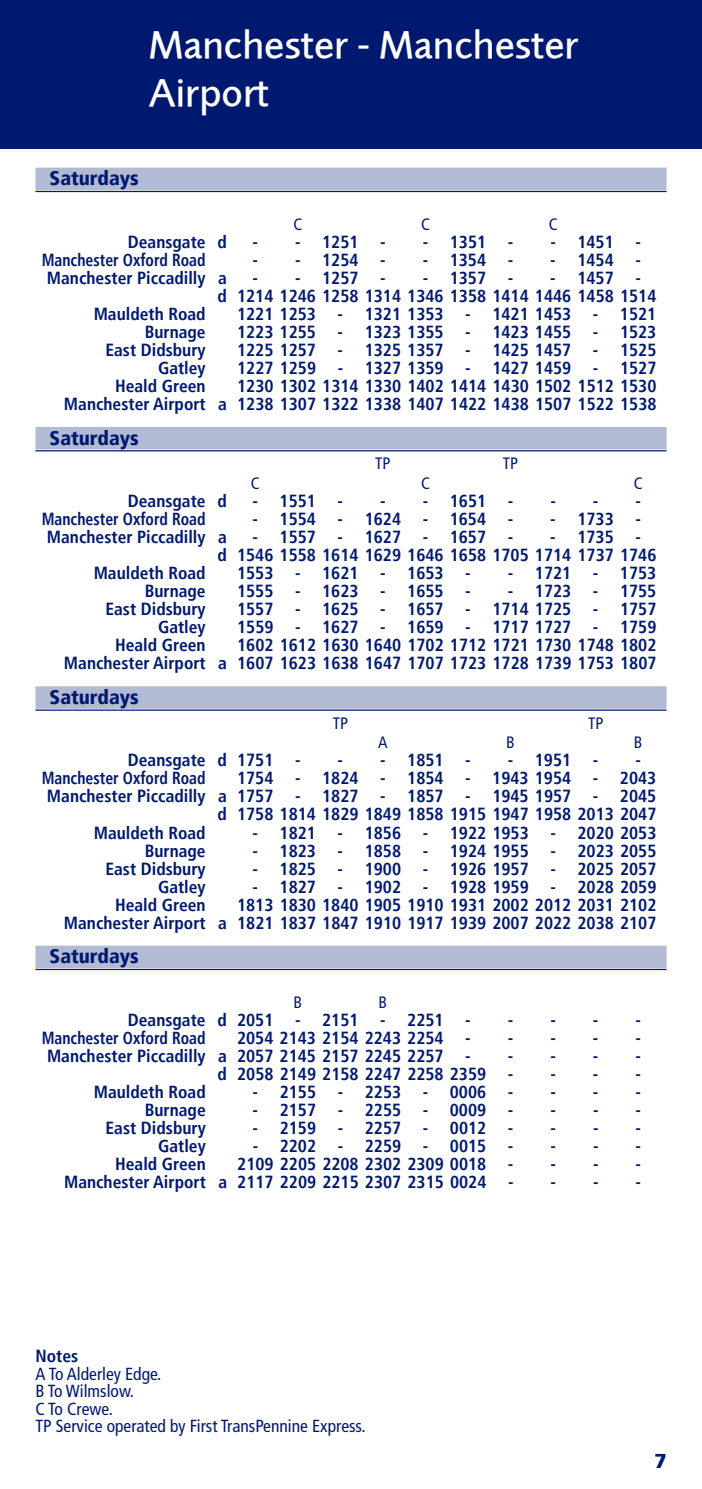
<style>
.page{position:relative;width:702px;height:1489px;background:#fff}
.page>*{position:absolute;margin:0;border:0;box-sizing:border-box;transform-origin:0 0}
.t1{font:500 40px/48px "Foundry Sans";color:#fff}
.t2{font:900 condensed 20px "Frutiger LT";color:#001970}
.t3{font:900 20px "Frutiger LT";color:#001970}
.t4{font:700 condensed 17.5px/18px "Frutiger LT";color:#001970;text-align:right}
.t5{font:condensed 17.5px/17.5px "Frutiger LT";color:#001970}
.t6{font:700 condensed 17.5px "Frutiger LT";color:#001970;scale:.9 1}
.t7{font:condensed 16.5px "Frutiger LT";color:#001970}
</style>
<div class="page">
<div style="left:0;top:0;width:702px;height:149px;background:#001970"></div>
<div style="left:35px;top:168px;width:631px;height:22px;background:#b3bad4"></div>
<hr style="left:35px;top:191px;width:631px;height:1px;background:#001970">
<div style="left:35px;top:427px;width:631px;height:22px;background:#b3bad4"></div>
<hr style="left:35px;top:450px;width:631px;height:1px;background:#001970">
<div style="left:35px;top:686px;width:631px;height:22px;background:#b3bad4"></div>
<hr style="left:35px;top:709px;width:631px;height:1px;background:#001970">
<div style="left:35px;top:945px;width:631px;height:23px;background:#b3bad4"></div>
<hr style="left:35px;top:968px;width:631px;height:2px;background:#001970">
<h1 class="t1" style="left:149px;top:20px;width:431px">Manchester - Manchester<br>Airport</h1>
<p class="t2" style="left:50px;top:166px;width:91px">Saturdays</p>
<p class="t7" style="left:293px;top:214px;width:10px">C</p>
<p class="t7" style="left:421px;top:214px;width:10px">C</p>
<p class="t7" style="left:548px;top:214px;width:10px">C</p>
<p class="t4" style="left:128px;top:233px;width:101px">Deansgate d</p>
<p class="t4" style="left:252px;top:233px;width:135px">- - 1251 -</p>
<p class="t4" style="left:422px;top:233px;width:92px">- 1351 -</p>
<p class="t4" style="left:550px;top:233px;width:92px">- 1451 -</p>
<p class="t6" style="left:42px;top:249px;width:183px">Manchester Oxford Road</p>
<p class="t4" style="left:252px;top:251px;width:135px">- - 1254 -</p>
<p class="t4" style="left:422px;top:251px;width:92px">- 1354 -</p>
<p class="t4" style="left:550px;top:251px;width:92px">- 1454 -</p>
<p class="t4" style="left:47px;top:269px;width:181px">Manchester Piccadilly a</p>
<p class="t4" style="left:252px;top:269px;width:135px">- - 1257 -</p>
<p class="t4" style="left:422px;top:269px;width:92px">- 1357 -</p>
<p class="t4" style="left:217px;top:269px;width:440px;text-align:left;text-indent:333px">- 1457 -<br>d 1214 1246 1258 1314 1346 1358 1414 1446 1458 1514</p>
<p class="t4" style="left:94px;top:305px;width:113px">Mauldeth Road</p>
<p class="t4" style="left:237px;top:305px;width:421px">1221 1253 - 1321 1353 - 1421 1453 - 1521</p>
<p class="t4" style="left:145px;top:323px;width:62px">Burnage</p>
<p class="t4" style="left:237px;top:323px;width:421px">1223 1255 - 1323 1355 - 1423 1455 - 1523</p>
<p class="t4" style="left:105px;top:341px;width:102px">East Didsbury</p>
<p class="t4" style="left:237px;top:341px;width:421px">1225 1257 - 1325 1357 - 1425 1457 - 1525</p>
<p class="t4" style="left:158px;top:359px;width:49px">Gatley</p>
<p class="t4" style="left:237px;top:359px;width:421px">1227 1259 - 1327 1359 - 1427 1459 - 1527</p>
<p class="t4" style="left:115px;top:377px;width:92px">Heald Green</p>
<p class="t4" style="left:64px;top:377px;width:594px">1230 1302 1314 1330 1402 1414 1430 1502 1512 1530<br>Manchester Airport a 1238 1307 1322 1338 1407 1422 1438 1507 1522 1538</p>
<p class="t2" style="left:50px;top:425px;width:91px">Saturdays</p>
<p class="t7" style="left:375px;top:454px;width:17px">TP</p>
<p class="t7" style="left:503px;top:454px;width:17px">TP</p>
<p class="t7" style="left:251px;top:474px;width:10px">C</p>
<p class="t7" style="left:421px;top:474px;width:10px">C</p>
<p class="t7" style="left:633px;top:474px;width:10px">C</p>
<p class="t4" style="left:128px;top:492px;width:101px">Deansgate d</p>
<p class="t4" style="left:252px;top:492px;width:92px">- 1551 -</p>
<p class="t4" style="left:380px;top:492px;width:135px">- - 1651 -</p>
<p class="t4" style="left:550px;top:492px;width:50px">- -</p>
<p class="t4" style="left:635px;top:492px;width:7px">-</p>
<p class="t6" style="left:42px;top:508px;width:183px">Manchester Oxford Road</p>
<p class="t4" style="left:252px;top:510px;width:262px">- 1554 - 1624 - 1654 -</p>
<p class="t4" style="left:550px;top:510px;width:92px">- 1733 -</p>
<p class="t4" style="left:47px;top:528px;width:181px">Manchester Piccadilly a</p>
<p class="t4" style="left:252px;top:528px;width:262px">- 1557 - 1627 - 1657 -</p>
<p class="t4" style="left:217px;top:528px;width:440px;text-align:left;text-indent:333px">- 1735 -<br>d 1546 1558 1614 1629 1646 1658 1705 1714 1737 1746</p>
<p class="t4" style="left:94px;top:564px;width:113px">Mauldeth Road</p>
<p class="t4" style="left:237px;top:564px;width:235px">1553 - 1621 - 1653 -</p>
<p class="t4" style="left:508px;top:564px;width:150px">- 1721 - 1753</p>
<p class="t4" style="left:145px;top:582px;width:62px">Burnage</p>
<p class="t4" style="left:237px;top:582px;width:235px">1555 - 1623 - 1655 -</p>
<p class="t4" style="left:508px;top:582px;width:150px">- 1723 - 1755</p>
<p class="t4" style="left:105px;top:600px;width:102px">East Didsbury</p>
<p class="t4" style="left:237px;top:600px;width:421px">1557 - 1625 - 1657 - 1714 1725 - 1757</p>
<p class="t4" style="left:158px;top:618px;width:49px">Gatley</p>
<p class="t4" style="left:237px;top:618px;width:421px">1559 - 1627 - 1659 - 1717 1727 - 1759</p>
<p class="t4" style="left:115px;top:636px;width:92px">Heald Green</p>
<p class="t4" style="left:64px;top:636px;width:594px">1602 1612 1630 1640 1702 1712 1721 1730 1748 1802<br>Manchester Airport a 1607 1623 1638 1647 1707 1723 1728 1739 1753 1807</p>
<p class="t2" style="left:50px;top:684px;width:91px">Saturdays</p>
<p class="t7" style="left:333px;top:713px;width:17px">TP</p>
<p class="t7" style="left:588px;top:713px;width:17px">TP</p>
<p class="t7" style="left:378px;top:733px;width:11px">A</p>
<p class="t7" style="left:506px;top:733px;width:10px">B</p>
<p class="t7" style="left:634px;top:733px;width:10px">B</p>
<p class="t4" style="left:128px;top:751px;width:174px">Deansgate d 1751 -</p>
<p class="t4" style="left:337px;top:751px;width:135px">- - 1851 -</p>
<p class="t4" style="left:507px;top:751px;width:92px">- 1951 -</p>
<p class="t4" style="left:635px;top:751px;width:7px">-</p>
<p class="t6" style="left:42px;top:768px;width:183px">Manchester Oxford Road</p>
<p class="t4" style="left:237px;top:769px;width:421px">1754 - 1824 - 1854 - 1943 1954 - 2043</p>
<p class="t4" style="left:47px;top:787px;width:611px">Manchester Piccadilly a 1757 - 1827 - 1857 - 1945 1957 - 2045</p>
<p class="t4" style="left:217px;top:805px;width:440px">d 1758 1814 1829 1849 1858 1915 1947 1958 2013 2047</p>
<p class="t4" style="left:94px;top:823px;width:113px">Mauldeth Road</p>
<p class="t4" style="left:252px;top:823px;width:405px">- 1821 - 1856 - 1922 1953 - 2020 2053</p>
<p class="t4" style="left:145px;top:841px;width:62px">Burnage</p>
<p class="t4" style="left:252px;top:841px;width:405px">- 1823 - 1858 - 1924 1955 - 2023 2055</p>
<p class="t4" style="left:105px;top:859px;width:102px">East Didsbury</p>
<p class="t4" style="left:252px;top:859px;width:405px">- 1825 - 1900 - 1926 1957 - 2025 2057</p>
<p class="t4" style="left:158px;top:877px;width:49px">Gatley</p>
<p class="t4" style="left:252px;top:877px;width:405px">- 1827 - 1902 - 1928 1959 - 2028 2059</p>
<p class="t4" style="left:115px;top:895px;width:92px">Heald Green</p>
<p class="t4" style="left:64px;top:895px;width:594px">1813 1830 1840 1905 1910 1931 2002 2012 2031 2102<br>Manchester Airport a 1821 1837 1847 1910 1917 1939 2007 2022 2038 2107</p>
<p class="t2" style="left:50px;top:944px;width:91px">Saturdays</p>
<p class="t7" style="left:293px;top:992px;width:10px">B</p>
<p class="t7" style="left:378px;top:992px;width:10px">B</p>
<p class="t4" style="left:128px;top:1010px;width:344px">Deansgate d 2051 - 2151 - 2251 -</p>
<p class="t4" style="left:507px;top:1010px;width:50px">- -</p>
<p class="t4" style="left:593px;top:1010px;width:50px">- -</p>
<p class="t6" style="left:42px;top:1027px;width:183px">Manchester Oxford Road</p>
<p class="t4" style="left:237px;top:1028px;width:235px">2054 2143 2154 2243 2254 -</p>
<p class="t4" style="left:507px;top:1028px;width:50px">- -</p>
<p class="t4" style="left:593px;top:1028px;width:50px">- -</p>
<p class="t4" style="left:47px;top:1046px;width:425px">Manchester Piccadilly a 2057 2145 2157 2245 2257 -</p>
<p class="t4" style="left:508px;top:1046px;width:50px">- -</p>
<p class="t4" style="left:593px;top:1046px;width:50px">- -</p>
<p class="t4" style="left:217px;top:1064px;width:297px">d 2058 2149 2158 2247 2258 2359 -</p>
<p class="t4" style="left:550px;top:1064px;width:50px">- -</p>
<p class="t4" style="left:635px;top:1064px;width:7px">-</p>
<p class="t4" style="left:94px;top:1082px;width:113px">Mauldeth Road</p>
<p class="t4" style="left:252px;top:1082px;width:262px">- 2155 - 2253 - 0006 -</p>
<p class="t4" style="left:550px;top:1082px;width:50px">- -</p>
<p class="t4" style="left:635px;top:1082px;width:7px">-</p>
<p class="t4" style="left:145px;top:1100px;width:62px">Burnage</p>
<p class="t4" style="left:252px;top:1100px;width:262px">- 2157 - 2255 - 0009 -</p>
<p class="t4" style="left:550px;top:1100px;width:50px">- -</p>
<p class="t4" style="left:635px;top:1100px;width:7px">-</p>
<p class="t4" style="left:105px;top:1118px;width:102px">East Didsbury</p>
<p class="t4" style="left:252px;top:1118px;width:262px">- 2159 - 2257 - 0012 -</p>
<p class="t4" style="left:550px;top:1118px;width:50px">- -</p>
<p class="t4" style="left:635px;top:1118px;width:7px">-</p>
<p class="t4" style="left:158px;top:1136px;width:49px">Gatley</p>
<p class="t4" style="left:253px;top:1136px;width:262px">- 2202 - 2259 - 0015 -</p>
<p class="t4" style="left:550px;top:1136px;width:50px">- -</p>
<p class="t4" style="left:635px;top:1136px;width:7px">-</p>
<p class="t4" style="left:115px;top:1154px;width:92px">Heald Green</p>
<p class="t4" style="left:237px;top:1154px;width:278px">2109 2205 2208 2302 2309 0018 -</p>
<p class="t4" style="left:550px;top:1154px;width:50px">- -</p>
<p class="t4" style="left:635px;top:1154px;width:7px">-</p>
<p class="t4" style="left:64px;top:1172px;width:451px">Manchester Airport a 2117 2209 2215 2307 2315 0024 -</p>
<p class="t4" style="left:550px;top:1172px;width:50px">- -</p>
<p class="t4" style="left:635px;top:1172px;width:7px">-</p>
<p class="t4" style="left:35px;top:1346px;width:44px">Notes</p>
<p class="t5" style="left:35px;top:1364px;width:331px">A To Alderley Edge.<br>B To Wilmslow.<br>C To Crewe.<br>TP Service operated by First TransPennine Express.</p>
<p class="t3" style="left:654px;top:1448px;width:14px">7</p>
</div>
